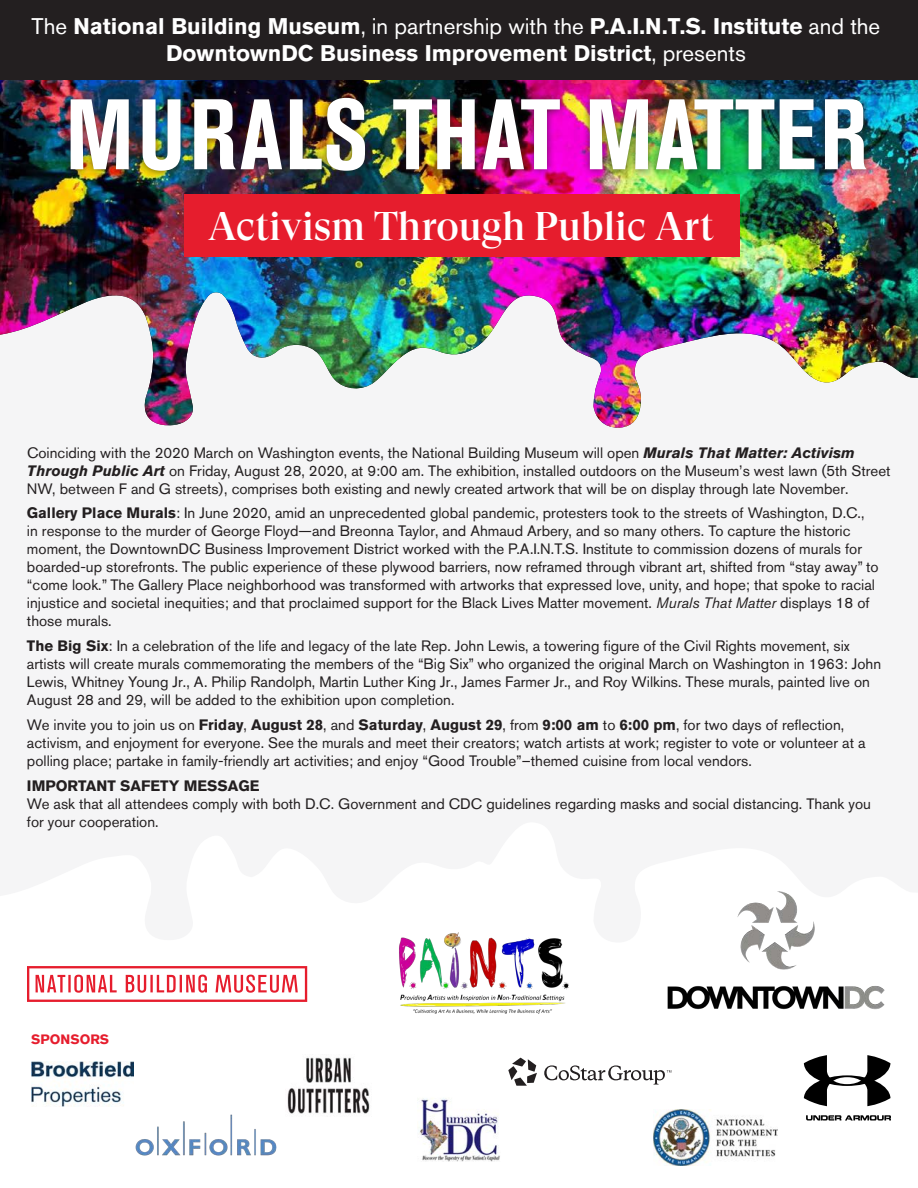
<style>
.page{position:relative;width:918px;height:1188px;background:#fff}
.page>*{position:absolute;margin:0;border:0;box-sizing:border-box;transform-origin:0 0}
.t1{font:700 condensed 99px "Akzidenz Grotesk BE";letter-spacing:.02em;color:#fff}
.t2{font:500 40.05px "GT Super Display";color:#fff}
.t3{font:700 22.5px/27px "Akzidenz Grotesk BQ";color:#fff;text-align:center}
.t4{font:15px/18px "Akzidenz Grotesk BQ";color:#231f20}
.t5{font:700 13.5px "Akzidenz Grotesk BQ";color:#e61d2d}
.s1{font-weight:400}
.s2{font-weight:700;font-style:italic}
.s3{font-weight:700}
.s4{font-style:italic}
</style>
<div class="page">
<img style="left:399px;top:932px;width:170px;height:82px">
<svg style="left:27px;top:966px;width:280px;height:36px"></svg>
<img style="left:667px;top:891px;width:218px;height:119px">
<img style="left:31px;top:1061px;width:102px;height:46px">
<img style="left:135px;top:1114px;width:142px;height:42px">
<img style="left:654px;top:1109px;width:123px;height:57px">
<img style="left:419px;top:1098px;width:81px;height:64px">
<img style="left:287px;top:1057px;width:83px;height:57px">
<svg style="left:508px;top:1058px;width:163px;height:28px"></svg>
<img style="left:0;top:80px;width:918px;height:348px">
<div style="left:63px;top:90px;width:811px;height:89px;background:#231f20;opacity:.75"></div>
<div style="left:185px;top:195px;width:555px;height:62px;background:#e61d2d"></div>
<div style="left:0;top:0;width:918px;height:80px;background:#231f20"></div>
<svg style="left:804px;top:1055px;width:87px;height:66px"></svg>
<p class="t3" style="left:32px;top:12px;width:850px"><span class="s1">The</span> National Building Museum<span class="s1">, in partnership with the</span> P.A.I.N.T.S. Institute <span class="s1">and the<br></span>DowntownDC Business Improvement District<span class="s1">, presents</span></p>
<p class="t1" style="left:66px;top:78px;width:803px">MURALS THAT MATTER</p>
<p class="t2" style="left:208px;top:205px;width:508px">Activism Through Public Art</p>
<p class="t4" style="left:27px;top:443px;width:865px">Coinciding with the 2020 March on Washington events, the National Building Museum will open <span class="s2">Murals That Matter: Activism<br>Through Public Art</span> on Friday, August 28, 2020, at 9:00 am. The exhibition, installed outdoors on the Museum’s west lawn (5th Street<br>NW, between F and G streets), comprises both existing and newly created artwork that will be on display through late November.</p>
<p class="t4" style="left:27px;top:504px;width:853px"><span class="s3">Gallery Place Murals</span>: In June 2020, amid an unprecedented global pandemic, protesters took to the streets of Washington, D.C., in response to the murder of George Floyd—and Breonna Taylor, and Ahmaud Arbery, and so many others. To capture the historic moment, the DowntownDC Business Improvement District worked with the P.A.I.N.T.S. Institute to commission dozens of murals for boarded-up storefronts. The public experience of these plywood barriers, now reframed through vibrant art, shifted from “stay away” to “come look.” The Gallery Place neighborhood was transformed with artworks that expressed love, unity, and hope; that spoke to racial injustice and societal inequities; and that proclaimed support for the Black Lives Matter movement. <span class="s4">Murals That Matter</span> displays 18 of those murals.</p>
<p class="t4" style="left:27px;top:637px;width:856px"><span class="s3">The Big Six</span>: In a celebration of the life and legacy of the late Rep. John Lewis, a towering figure of the Civil Rights movement, six artists will create murals commemorating the members of the “Big Six” who organized the original March on Washington in 1963: John Lewis, Whitney Young Jr., A. Philip Randolph, Martin Luther King Jr., James Farmer Jr., and Roy Wilkins. These murals, painted live on August 28 and 29, will be added to the exhibition upon completion.</p>
<p class="t4" style="left:27px;top:716px;width:840px">We invite you to join us on <span class="s3">Friday</span>, <span class="s3">August 28</span>, and <span class="s3">Saturday</span>, <span class="s3">August 29</span>, from <span class="s3">9:00 am</span> to <span class="s3">6:00 pm</span>, for two days of reflection, activism, and enjoyment for everyone. See the murals and meet their creators; watch artists at work; register to vote or volunteer at a polling place; partake in family-friendly art activities; and enjoy “Good Trouble”–themed cuisine from local vendors.</p>
<p class="t4" style="left:27px;top:776px;width:846px"><span class="s3">IMPORTANT SAFETY MESSAGE<br></span>We ask that all attendees comply with both D.C. Government and CDC guidelines regarding masks and social distancing. Thank you for your cooperation.</p>
<p class="t5" style="left:31px;top:1031px;width:79px">SPONSORS</p>
</div>
